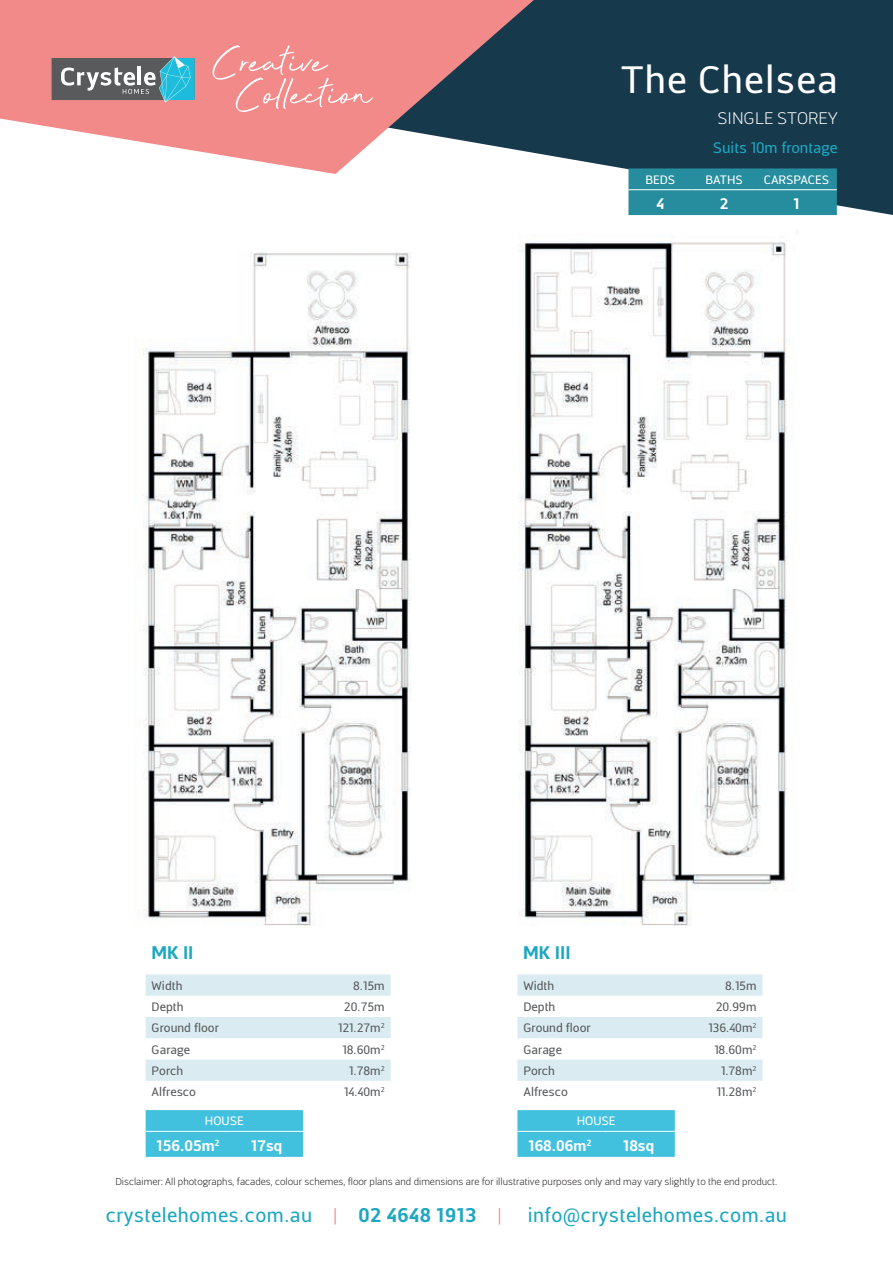
<style>
.page{position:relative;width:893px;height:1263px;background:#fff}
.page>*{position:absolute;margin:0;border:0;box-sizing:border-box;transform-origin:0 0}
.t1{font:37.5px "Centuma";letter-spacing:.03em;color:#fff}
.t2{font:19.5px "Centuma";letter-spacing:.02em;color:#1da7c1}
.t3{font:700 18px "Centuma";color:#1da7c1}
.t4{font:300 16.5px "Centuma";color:#fff}
.t5{font:700 15px "Centuma";color:#fff}
.t6{font:15px "Centuma";color:#1da7c1}
.t7{font:12px "Centuma";color:#585a5c}
.t8{font:12px "Centuma";color:#fff}
.t9{font:300 9.75px "Centuma";color:#231f20}
.s1{font-weight:300;color:#f38a8a}
.s2{font-weight:700}
</style>
<div class="page">
<svg style="left:534px;top:0;width:359px;height:215px;background:#28485a"></svg>
<svg style="left:0;top:0;width:534px;height:174px;fill:#f38a8a"></svg>
<svg style="left:52px;top:56px;width:143px;height:46px;background:#70868d"></svg>
<svg style="left:213px;top:45px;width:160px;height:67px;background:#f49494"></svg>
<div style="left:146px;top:1110px;width:157px;height:47px;background:#42c1de"></div>
<hr style="left:146px;top:1131px;width:85px;height:1px;background:#fff">
<hr style="left:231px;top:1131px;width:72px;height:1px;background:#fff">
<svg style="left:517px;top:1110px;width:158px;height:47px;background:#44c1de"></svg>
<hr style="left:517px;top:1131px;width:85px;height:1px;background:#fff">
<hr style="left:602px;top:1131px;width:73px;height:1px;background:#fff">
<svg style="left:146px;top:974px;width:245px;height:22px;background:#dbecf1"></svg>
<svg style="left:146px;top:1017px;width:245px;height:64px"></svg>
<svg style="left:517px;top:974px;width:245px;height:22px;background:#dbecf1"></svg>
<svg style="left:517px;top:1017px;width:245px;height:64px"></svg>
<img style="left:519px;top:231px;width:279px;height:695px">
<img style="left:143px;top:252px;width:268px;height:674px">
<svg style="left:628px;top:168px;width:209px;height:48px;background:#2a8f9e"></svg>
<hr style="left:628px;top:189px;width:64px;height:1px;background:#fff">
<hr style="left:692px;top:189px;width:64px;height:1px;background:#fff">
<hr style="left:756px;top:189px;width:81px;height:1px;background:#fff">
<h1 class="t1" style="left:621px;top:54px;width:218px">The Chelsea</h1>
<h3 class="t4" style="left:717px;top:107px;width:122px">SINGLE STOREY</h3>
<p class="t6" style="left:713px;top:137px;width:126px">Suits 10m frontage</p>
<p class="t8" style="left:645px;top:171px;width:31px">BEDS</p>
<p class="t8" style="left:705px;top:171px;width:39px">BATHS</p>
<p class="t8" style="left:764px;top:171px;width:67px">CARSPACES</p>
<p class="t5" style="left:656px;top:193px;width:9px">4</p>
<p class="t5" style="left:720px;top:193px;width:10px">2</p>
<p class="t5" style="left:793px;top:193px;width:8px">1</p>
<h3 class="t3" style="left:151px;top:939px;width:44px">MK II</h3>
<h3 class="t3" style="left:523px;top:939px;width:49px">MK III</h3>
<p class="t7" style="left:152px;top:977px;width:32px">Width</p>
<p class="t7" style="left:353px;top:977px;width:33px">8.15m</p>
<p class="t7" style="left:152px;top:998px;width:33px">Depth</p>
<p class="t7" style="left:344px;top:998px;width:42px">20.75m</p>
<p class="t7" style="left:152px;top:1019px;width:69px">Ground floor</p>
<p class="t7" style="left:338px;top:1019px;width:48px">121.27m<sup>2</sup></p>
<p class="t7" style="left:152px;top:1041px;width:40px">Garage</p>
<p class="t7" style="left:343px;top:1041px;width:44px">18.60m<sup>2</sup></p>
<p class="t7" style="left:152px;top:1062px;width:33px">Porch</p>
<p class="t7" style="left:349px;top:1062px;width:37px">1.78m<sup>2</sup></p>
<p class="t7" style="left:152px;top:1083px;width:46px">Alfresco</p>
<p class="t7" style="left:344px;top:1083px;width:42px">14.40m<sup>2</sup></p>
<p class="t8" style="left:205px;top:1113px;width:40px">HOUSE</p>
<p class="t5" style="left:157px;top:1135px;width:65px">156.05m<sup>2</sup></p>
<p class="t5" style="left:251px;top:1135px;width:33px">17sq</p>
<p class="t7" style="left:523px;top:977px;width:32px">Width</p>
<p class="t7" style="left:725px;top:977px;width:33px">8.15m</p>
<p class="t7" style="left:523px;top:998px;width:33px">Depth</p>
<p class="t7" style="left:716px;top:998px;width:42px">20.99m</p>
<p class="t7" style="left:523px;top:1019px;width:69px">Ground floor</p>
<p class="t7" style="left:709px;top:1019px;width:49px">136.40m<sup>2</sup></p>
<p class="t7" style="left:523px;top:1041px;width:40px">Garage</p>
<p class="t7" style="left:714px;top:1041px;width:44px">18.60m<sup>2</sup></p>
<p class="t7" style="left:523px;top:1062px;width:33px">Porch</p>
<p class="t7" style="left:721px;top:1062px;width:37px">1.78m<sup>2</sup></p>
<p class="t7" style="left:523px;top:1083px;width:46px">Alfresco</p>
<p class="t7" style="left:717px;top:1083px;width:41px">11.28m<sup>2</sup></p>
<p class="t8" style="left:577px;top:1113px;width:40px">HOUSE</p>
<p class="t5" style="left:528px;top:1135px;width:65px">168.06m<sup>2</sup></p>
<p class="t5" style="left:623px;top:1135px;width:33px">18sq</p>
<p class="t9" style="left:115px;top:1175px;width:664px">Disclaimer: All photographs, facades, colour schemes, floor plans and dimensions are for illustrative purposes only and may vary slightly to the end product.</p>
<h2 class="t2" style="left:106px;top:1202px;width:397px">crystelehomes.com.au <span class="s1">|</span> <span class="s2">02 4648 1913</span> <span class="s1">|</span></h2>
<h2 class="t2" style="left:528px;top:1202px;width:261px">info@crystelehomes.com.au</h2>
</div>
